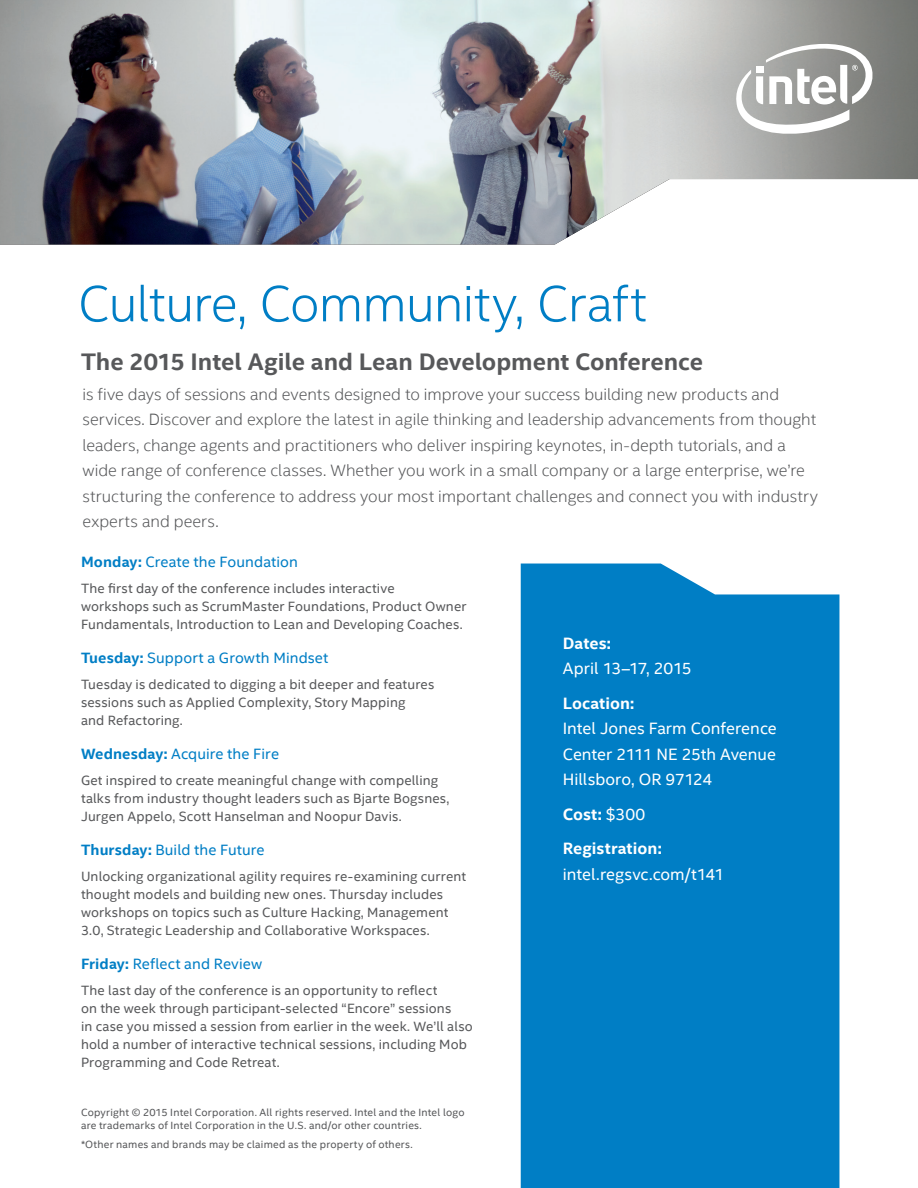
<style>
.page{position:relative;width:918px;height:1188px;background:#fff}
.page>*{position:absolute;margin:0;border:0;box-sizing:border-box;transform-origin:0 0}
.DocTtl_-__Document_T{font:300 51px "Intel Clear";letter-spacing:-.015em;color:#007ec5}
.SbHd1_-__Subhead_Lev{font:700 24px "Intel Clear";color:#57585a}
.SbHd1_-__Subhead_Lev-2{font:300 16.5px/25.5px "Intel Clear";color:#57585a}
.Bdy9_-_Body_Text_9pt{font:16.5px/25.5px "Intel Clear";color:#fff}
.Bdy9_-_Body_Text_9pt-2{font:700 16.5px "Intel Clear";color:#fff}
.SbHd1_-__Subhead_Lev-3{font:15px "Intel Clear";letter-spacing:.005em;color:#007ec5}
.Bdy9_-_Body_Text_9pt-3{font:13.5px/18px "Intel Clear";letter-spacing:.01em;color:#57585a}
.Lgl_-_Footnotes_and{font:10.5px/13.5px "Intel Clear";letter-spacing:.02em;color:#57585a}
.s1{font-weight:700}
.s2{font-weight:400}
</style>
<div class="page">
<div style="left:521px;top:564px;width:318px;height:624px;background:#007ec5"></div>
<img style="left:0;top:0;width:918px;height:244px">
<svg style="left:734px;top:36px;width:141px;height:101px"></svg>
<p class="DocTtl_-__Document_T" style="left:78px;top:273px;width:571px">Culture, Community, Craft</p>
<p class="SbHd1_-__Subhead_Lev" style="left:81px;top:347px;width:624px">The 2015 Intel Agile and Lean Development Conference</p>
<p class="SbHd1_-__Subhead_Lev-2" style="left:82px;top:382px;width:737px">is five days of sessions and events designed to improve your success building new products and services. Discover and explore the latest in agile thinking and leadership advancements from thought leaders, change agents and practitioners who deliver inspiring keynotes, in-depth tutorials, and a wide range of conference classes. Whether you work in a small company or a large enterprise, we’re structuring the conference to address your most important challenges and connect you with industry experts and peers.</p>
<p class="SbHd1_-__Subhead_Lev-3" style="left:81px;top:553px;width:219px"><span class="s1">Monday:</span> Create the Foundation</p>
<p class="Bdy9_-_Body_Text_9pt-3" style="left:81px;top:579px;width:387px">The first day of the conference includes interactive<br>workshops such as ScrumMaster Foundations, Product Owner<br>Fundamentals, Introduction to Lean and Developing Coaches.</p>
<p class="SbHd1_-__Subhead_Lev-3" style="left:81px;top:649px;width:249px"><span class="s1">Tuesday:</span> Support a Growth Mindset</p>
<p class="Bdy9_-_Body_Text_9pt-3" style="left:81px;top:675px;width:355px">Tuesday is dedicated to digging a bit deeper and features sessions such as Applied Complexity, Story Mapping<br>and Refactoring.</p>
<p class="SbHd1_-__Subhead_Lev-3" style="left:81px;top:745px;width:200px"><span class="s1">Wednesday:</span> Acquire the Fire</p>
<p class="Bdy9_-_Body_Text_9pt-3" style="left:81px;top:771px;width:370px">Get inspired to create meaningful change with compelling talks from industry thought leaders such as Bjarte Bogsnes,<br>Jurgen Appelo, Scott Hanselman and Noopur Davis.</p>
<p class="SbHd1_-__Subhead_Lev-3" style="left:81px;top:841px;width:185px"><span class="s1">Thursday:</span> Build the Future</p>
<p class="Bdy9_-_Body_Text_9pt-3" style="left:81px;top:867px;width:387px">Unlocking organizational agility requires re-examining current thought models and building new ones. Thursday includes workshops on topics such as Culture Hacking, Management 3.0, Strategic Leadership and Collaborative Workspaces.</p>
<p class="SbHd1_-__Subhead_Lev-3" style="left:81px;top:955px;width:183px"><span class="s1">Friday:</span> Reflect and Review</p>
<p class="Bdy9_-_Body_Text_9pt-3" style="left:81px;top:981px;width:393px">The last day of the conference is an opportunity to reflect<br>on the week through participant-selected “Encore” sessions<br>in case you missed a session from earlier in the week. We’ll also hold a number of interactive technical sessions, including Mob Programming and Code Retreat.</p>
<p class="Lgl_-_Footnotes_and" style="left:81px;top:1105px;width:385px">Copyright © 2015 Intel Corporation. All rights reserved. Intel and the Intel logo are trademarks of Intel Corporation in the U.S. and/or other countries.</p>
<p class="Lgl_-_Footnotes_and" style="left:81px;top:1138px;width:333px">*Other names and brands may be claimed as the property of others.</p>
<p class="Bdy9_-_Body_Text_9pt" style="left:563px;top:631px;width:130px"><span class="s1">Dates:<br></span>April 13–17, 2015</p>
<p class="Bdy9_-_Body_Text_9pt" style="left:563px;top:691px;width:215px"><span class="s1">Location:<br></span>Intel Jones Farm Conference<br>Center 2111 NE 25th Avenue<br>Hillsboro, OR 97124</p>
<p class="Bdy9_-_Body_Text_9pt-2" style="left:563px;top:804px;width:84px">Cost: <span class="s2">$300</span></p>
<p class="Bdy9_-_Body_Text_9pt" style="left:563px;top:836px;width:163px"><span class="s1">Registration: </span>intel.regsvc.com/t141</p>
</div>
